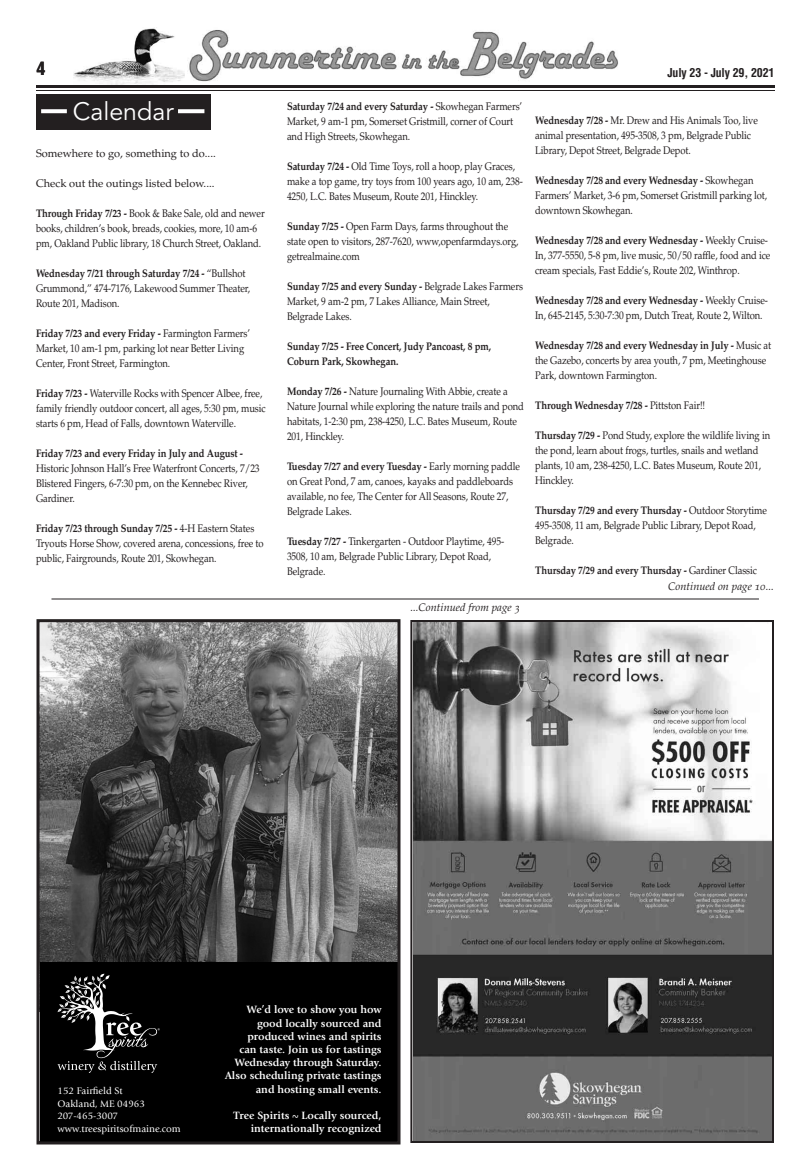
<style>
.page{position:relative;width:810px;height:1170px;background:#fff}
.page>*{position:absolute;margin:0;border:0;box-sizing:border-box;transform-origin:0 0}
.t1{font:25px "Avenir";color:#fff}
.t2{font:700 condensed 18px "Helvetica";color:#231f20}
.t3{font:700 condensed 12px "Helvetica";letter-spacing:-.015em;color:#231f20}
.t4{font:11px/15px "Palatino";letter-spacing:-.01em;color:#231f20;scale:.86 1}
.t5{font:700 11px/13.2px "Giovanni";color:#fff;text-align:right}
.t6{font:700 11px/15px "Palatino";letter-spacing:-.01em;color:#231f20;scale:.86 1}
.t7{font:11px "Palatino";letter-spacing:-.01em;color:#231f20}
.t8{font:11px "Palatino Italic Os F";color:#231f20}
.t9{font:10px/12.7px "Giovanni";color:#fff}
.s1{font-weight:700}
.s2{font-weight:400}
</style>
<div class="page">
<img style="left:41px;top:623px;width:355px;height:339px">
<div style="left:40px;top:962px;width:358px;height:179px;background:#000"></div>
<svg style="left:58px;top:974px;width:102px;height:99px"></svg>
<div style="left:37px;top:619px;width:363px;height:525px;border:3px solid #231f20"></div>
<img style="left:73px;top:28px;width:112px;height:57px">
<img style="left:189px;top:30px;width:429px;height:52px">
<hr style="left:36px;top:85px;width:739px;height:3px;background:#231f20">
<hr style="left:36px;top:90px;width:739px;height:1px;background:#231f20">
<hr style="left:52px;top:599px;width:707px;height:1px;background:#231f20">
<img style="left:413px;top:623px;width:358px;height:517px">
<div style="left:410px;top:620px;width:364px;height:523px;border:2px solid #231f20"></div>
<div style="left:37px;top:94px;width:174px;height:36px;background:#231f20"></div>
<svg style="left:41px;top:109px;width:26px;height:4px"></svg>
<svg style="left:178px;top:109px;width:26px;height:4px"></svg>
<h2 class="t2" style="left:36px;top:61px;width:10px">4</h2>
<p class="t3" style="left:668px;top:68px;width:108px">July 23 - July 29, 2021</p>
<h1 class="t1" style="left:73px;top:101px;width:102px">Calendar</h1>
<p class="t7" style="left:36px;top:149px;width:181px">Somewhere to go, something to do....</p>
<p class="t7" style="left:36px;top:179px;width:180px">Check out the outings listed below....</p>
<p class="t4" style="left:36px;top:207px;width:268px"><span class="s1">Through Friday 7/23 -</span> Book &amp; Bake Sale, old and newer books, children’s book, breads, cookies, more, 10 am-6 pm, Oakland Public library, 18 Church Street, Oakland.</p>
<p class="t4" style="left:36px;top:267px;width:251px"><span class="s1">Wednesday 7/21 through Saturday 7/24 -</span> “Bullshot<br>Grummond,” 474-7176, Lakewood Summer Theater,<br>Route 201, Madison.</p>
<p class="t4" style="left:36px;top:327px;width:250px"><span class="s1">Friday 7/23 and every Friday -</span> Farmington Farmers’<br>Market, 10 am-1 pm, parking lot near Better Living<br>Center, Front Street, Farmington.</p>
<p class="t4" style="left:36px;top:387px;width:269px"><span class="s1">Friday 7/23 -</span> Waterville Rocks with Spencer Albee, free, family friendly outdoor concert, all ages, 5:30 pm, music starts 6 pm, Head of Falls, downtown Waterville.</p>
<p class="t6" style="left:36px;top:447px;width:242px">Friday 7/23 and every Friday in July and August -</p>
<p class="t4" style="left:36px;top:462px;width:262px">Historic Johnson Hall’s Free Waterfront Concerts, 7/23<br>Blistered Fingers, 6-7:30 pm, on the Kennebec River,<br>Gardiner.</p>
<p class="t4" style="left:36px;top:522px;width:266px"><span class="s1">Friday 7/23 through Sunday 7/25 -</span> 4-H Eastern States<br>Tryouts Horse Show, covered arena, concessions, free to public, Fairgrounds, Route 201, Skowhegan.</p>
<p class="t4" style="left:287px;top:100px;width:275px"><span class="s1">Saturday 7/24 and every Saturday -</span> Skowhegan Farmers’<br>Market, 9 am-1 pm, Somerset Gristmill, corner of Court and High Streets, Skowhegan.</p>
<p class="t4" style="left:287px;top:160px;width:276px"><span class="s1">Saturday 7/24 -</span> Old Time Toys, roll a hoop, play Graces, make a top game, try toys from 100 years ago, 10 am, 238-<br>4250, L.C. Bates Museum, Route 201, Hinckley.</p>
<p class="t4" style="left:287px;top:220px;width:271px"><span class="s1">Sunday 7/25 -</span> Open Farm Days, farms throughout the state open to visitors, 287-7620, www,openfarmdays.org, getrealmaine.com</p>
<p class="t4" style="left:287px;top:280px;width:276px"><span class="s1">Sunday 7/25 and every Sunday -</span> Belgrade Lakes Farmers<br>Market, 9 am-2 pm, 7 Lakes Alliance, Main Street,<br>Belgrade Lakes.</p>
<p class="t6" style="left:287px;top:340px;width:239px">Sunday 7/25 - Free Concert, Judy Pancoast, 8 pm,<br>Coburn Park, Skowhegan.</p>
<p class="t4" style="left:287px;top:385px;width:277px"><span class="s1">Monday 7/26 -</span> Nature Journaling With Abbie, create a Nature Journal while exploring the nature trails and pond habitats, 1-2:30 pm, 238-4250, L.C. Bates Museum, Route 201, Hinckley.</p>
<p class="t4" style="left:287px;top:460px;width:272px"><span class="s1">Tuesday 7/27 and every Tuesday -</span> Early morning paddle on Great Pond, 7 am, canoes, kayaks and paddleboards available, no fee, The Center for All Seasons, Route 27, Belgrade Lakes.</p>
<p class="t4" style="left:287px;top:535px;width:254px"><span class="s1">Tuesday 7/27 -</span> Tinkergarten - Outdoor Playtime, 495-<br>3508, 10 am, Belgrade Public Library, Depot Road,<br>Belgrade.</p>
<p class="t8" style="left:410px;top:603px;width:111px">...Continued from page 3</p>
<p class="t4" style="left:535px;top:114px;width:261px"><span class="s1">Wednesday 7/28 -</span> Mr. Drew and His Animals Too, live animal presentation, 495-3508, 3 pm, Belgrade Public<br>Library, Depot Street, Belgrade Depot.</p>
<p class="t4" style="left:535px;top:174px;width:271px"><span class="s1">Wednesday 7/28 and every Wednesday -</span> Skowhegan<br>Farmers’ Market, 3-6 pm, Somerset Gristmill parking lot, downtown Skowhegan.</p>
<p class="t4" style="left:535px;top:234px;width:275px"><span class="s1">Wednesday 7/28 and every Wednesday -</span> Weekly Cruise-<br>In, 377-5550, 5-8 pm, live music, 50/50 raffle, food and ice cream specials, Fast Eddie’s, Route 202, Winthrop.</p>
<p class="t4" style="left:535px;top:294px;width:272px"><span class="s1">Wednesday 7/28 and every Wednesday -</span> Weekly Cruise-<br>In, 645-2145, 5:30-7:30 pm, Dutch Treat, Route 2, Wilton.</p>
<p class="t4" style="left:535px;top:339px;width:276px"><span class="s1">Wednesday 7/28 and every Wednesday in July -</span> Music at the Gazebo, concerts by area youth, 7 pm, Meetinghouse<br>Park, downtown Farmington.</p>
<p class="t6" style="left:535px;top:399px;width:199px">Through Wednesday 7/28 - <span class="s2">Pittston Fair!!</span></p>
<p class="t4" style="left:535px;top:429px;width:275px"><span class="s1">Thursday 7/29 -</span> Pond Study, explore the wildlife living in the pond, learn about frogs, turtles, snails and wetland plants, 10 am, 238-4250, L.C. Bates Museum, Route 201, Hinckley.</p>
<p class="t4" style="left:535px;top:504px;width:271px"><span class="s1">Thursday 7/29 and every Thursday -</span> Outdoor Storytime<br>495-3508, 11 am, Belgrade Public Library, Depot Road,<br>Belgrade.</p>
<p class="t6" style="left:535px;top:564px;width:260px">Thursday 7/29 and every Thursday - <span class="s2">Gardiner Classic</span></p>
<p class="t8" style="left:668px;top:582px;width:107px">Continued on page 10...</p>
<p class="t9" style="left:58px;top:1085px;width:125px">152 Fairfield St<br>Oakland, ME 04963<br>207-465-3007 www.treespiritsofmaine.com</p>
<p class="t5" style="left:225px;top:1004px;width:158px">We’d love to show you how good locally sourced and produced wines and spirits<br>can taste. Join us for tastings<br>Wednesday through Saturday.<br>Also scheduling private tastings and hosting small events.</p>
<p class="t5" style="left:234px;top:1110px;width:149px">Tree Spirits ~ Locally sourced, internationally recognized</p>
</div>
